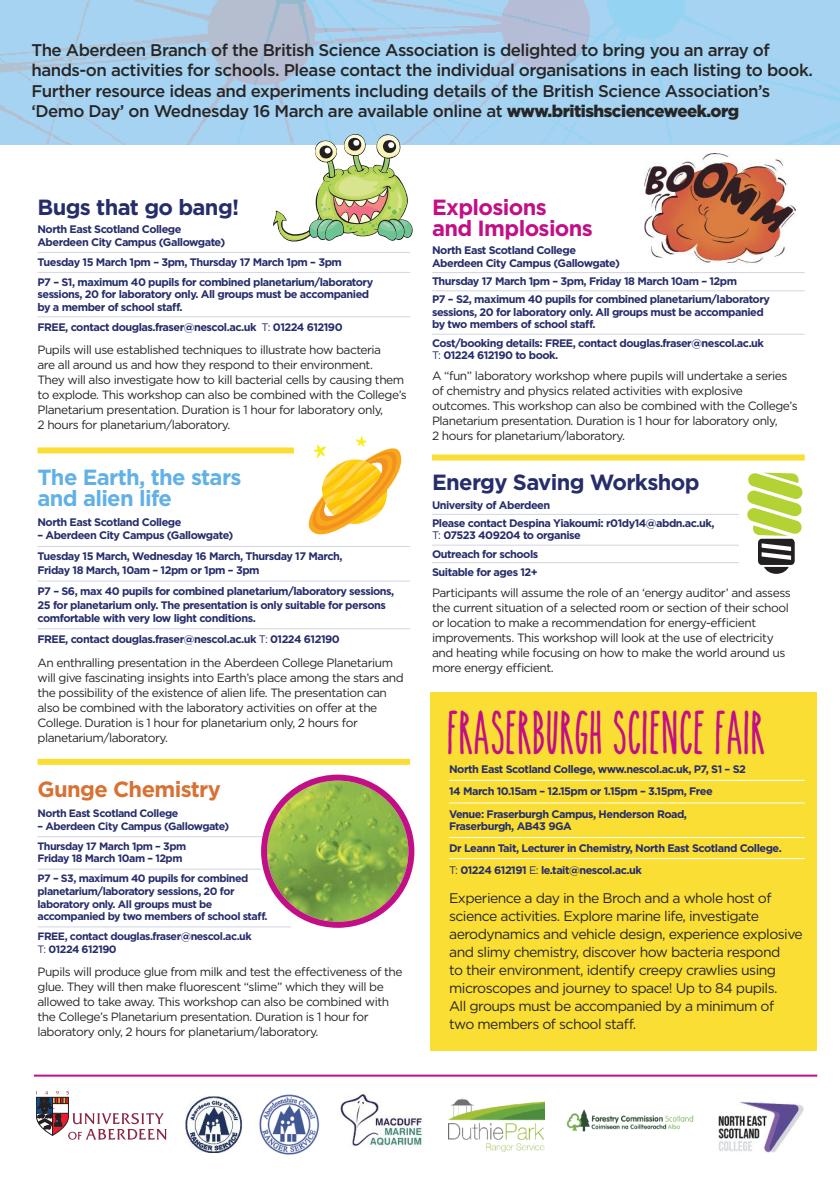
<style>
.page{position:relative;width:840px;height:1191px;background:#fff}
.page>*{position:absolute;margin:0;border:0;box-sizing:border-box;transform-origin:0 0}
.t1{font:42px "The Skinnybold";letter-spacing:-.03em;color:#c20f86}
.t2{font:700 22px "Gotham";letter-spacing:-.03em;color:#262d6b}
.t3{font:700 22px/21.4px "Gotham";letter-spacing:-.03em;color:#62b1e6}
.t4{font:700 22px/21px "Gotham";letter-spacing:-.03em;color:#c20f86}
.t5{font:700 22px "Gotham";letter-spacing:-.03em;color:#d87234}
.t6{font:500 16.8px/20.2px "Gotham";letter-spacing:-.03em;color:#272627}
.t7{font:14px/18px "Gotham";letter-spacing:-.04em;color:#272627}
.t8{font:12px/15px "Gotham";letter-spacing:-.04em;color:#272627}
.t9{font:700 11px/12.6px "Gotham";letter-spacing:-.045em;color:#262d6b}
.t10{font:700 10.6px/12.6px "Gotham";letter-spacing:-.045em;color:#262d6b}
.s1{font-weight:900}
.s2{font-weight:400}
</style>
<div class="page">
<div style="left:430px;top:692px;width:386px;height:358px;background:#fade34"></div>
<img style="left:0;top:0;width:839px;height:145px">
<hr style="left:37px;top:252px;width:373px;height:1px;background:#d4d5e1">
<hr style="left:37px;top:272px;width:373px;height:1px;background:#d4d5e1">
<hr style="left:37px;top:316px;width:373px;height:1px;background:#d4d5e1">
<div style="left:37px;top:447px;width:373px;height:6px;background:#fade34"></div>
<hr style="left:37px;top:546px;width:373px;height:1px;background:#d4d5e1">
<hr style="left:37px;top:580px;width:373px;height:1px;background:#d4d5e1">
<hr style="left:37px;top:628px;width:373px;height:1px;background:#d4d5e1">
<div style="left:37px;top:759px;width:373px;height:6px;background:#fade34"></div>
<hr style="left:37px;top:836px;width:227px;height:1px;background:#d4d5e1">
<hr style="left:37px;top:868px;width:224px;height:1px;background:#d4d5e1">
<hr style="left:37px;top:926px;width:254px;height:1px;background:#d4d5e1">
<hr style="left:432px;top:272px;width:372px;height:1px;background:#d4d5e1">
<hr style="left:432px;top:290px;width:372px;height:1px;background:#d4d5e1">
<hr style="left:432px;top:334px;width:372px;height:1px;background:#d4d5e1">
<div style="left:432px;top:454px;width:372px;height:6px;background:#fade34"></div>
<hr style="left:432px;top:514px;width:307px;height:1px;background:#d4d5e1">
<hr style="left:432px;top:544px;width:307px;height:1px;background:#d4d5e1">
<hr style="left:432px;top:562px;width:307px;height:1px;background:#d4d5e1">
<hr style="left:449px;top:780px;width:355px;height:1px;background:#fff">
<hr style="left:449px;top:802px;width:355px;height:1px;background:#fff">
<hr style="left:449px;top:837px;width:355px;height:1px;background:#fff">
<hr style="left:449px;top:858px;width:355px;height:1px;background:#fff">
<img style="left:185px;top:1096px;width:57px;height:56px">
<img style="left:448px;top:1098px;width:96px;height:53px">
<img style="left:566px;top:1109px;width:127px;height:23px">
<img style="left:718px;top:1101px;width:85px;height:51px">
<hr style="left:34px;top:1074px;width:782px;height:2px;background:#c20f86">
<svg style="left:36px;top:1091px;width:131px;height:48px"></svg>
<svg style="left:273px;top:134px;width:139px;height:107px"></svg>
<img style="left:259px;top:1094px;width:61px;height:61px">
<svg style="left:261px;top:774px;width:153px;height:153px"></svg>
<img style="left:644px;top:153px;width:151px;height:111px">
<div style="left:294px;top:429px;width:118px;height:109px;background:#fff"></div>
<svg style="left:308px;top:436px;width:93px;height:98px"></svg>
<img style="left:337px;top:1092px;width:86px;height:55px">
<svg style="left:747px;top:472px;width:55px;height:102px"></svg>
<p class="t6" style="left:31px;top:41px;width:782px">The Aberdeen Branch of the British Science Association is delighted to bring you an array of hands-on activities for schools. Please contact the individual organisations in each listing to book.<br>Further resource ideas and experiments including details of the British Science Association’s ‘Demo Day’ on Wednesday 16 March are available online at <span class="s1">www.britishscienceweek.org</span></p>
<h2 class="t2" style="left:37px;top:199px;width:203px">Bugs that go bang!</h2>
<p class="t9" style="left:37px;top:224px;width:189px">North East Scotland College<br>Aberdeen City Campus (Gallowgate)</p>
<p class="t9" style="left:37px;top:253px;width:337px;line-height:20px">Tuesday 15 March 1pm – 3pm, Thursday 17 March 1pm – 3pm<br>P7 – S1, maximum 40 pupils for combined planetarium/laboratory</p>
<p class="t9" style="left:37px;top:289px;width:333px">sessions, 20 for laboratory only. All groups must be accompanied by a member of school staff.</p>
<p class="t9" style="left:37px;top:321px;width:306px">FREE, contact douglas.fraser@nescol.ac.uk <span class="s2">T:</span> 01224 612190</p>
<p class="t8" style="left:37px;top:343px;width:370px">Pupils will use established techniques to illustrate how bacteria<br>are all around us and how they respond to their environment.<br>They will also investigate how to kill bacterial cells by causing them to explode. This workshop can also be combined with the College’s Planetarium presentation. Duration is 1 hour for laboratory only,<br>2 hours for planetarium/laboratory.</p>
<h2 class="t3" style="left:37px;top:468px;width:205px">The Earth, the stars and alien life</h2>
<p class="t9" style="left:37px;top:516px;width:145px">North East Scotland College</p>
<p class="t9" style="left:37px;top:526px;width:306px;line-height:21px">– Aberdeen City Campus (Gallowgate)<br>Tuesday 15 March, Wednesday 16 March, Thursday 17 March,</p>
<p class="t9" style="left:37px;top:560px;width:358px;line-height:21px">Friday 18 March, 10am – 12pm or 1pm – 3pm<br>P7 – S6, max 40 pupils for combined planetarium/laboratory sessions,</p>
<p class="t9" style="left:37px;top:599px;width:350px;line-height:13.6px">25 for planetarium only. The presentation is only suitable for persons comfortable with very low light conditions.</p>
<p class="t9" style="left:37px;top:634px;width:304px">FREE, contact douglas.fraser@nescol.ac.uk <span class="s2">T:</span> 01224 612190</p>
<p class="t8" style="left:37px;top:656px;width:367px">An enthralling presentation in the Aberdeen College Planetarium will give fascinating insights into Earth’s place among the stars and the possibility of the existence of alien life. The presentation can also be combined with the laboratory activities on offer at the College. Duration is 1 hour for planetarium only, 2 hours for planetarium/laboratory.</p>
<h2 class="t5" style="left:37px;top:781px;width:185px">Gunge Chemistry</h2>
<p class="t10" style="left:37px;top:808px;width:142px">North East Scotland College</p>
<p class="t10" style="left:37px;top:817px;width:193px;line-height:20px">– Aberdeen City Campus (Gallowgate)<br>Thursday 17 March 1pm – 3pm</p>
<p class="t10" style="left:37px;top:849px;width:212px;line-height:20px">Friday 18 March 10am – 12pm<br>P7 – S3, maximum 40 pupils for combined</p>
<p class="t10" style="left:37px;top:885px;width:231px">planetarium/laboratory sessions, 20 for laboratory only. All groups must be accompanied by two members of school staff.</p>
<p class="t10" style="left:37px;top:931px;width:216px">FREE, contact douglas.fraser@nescol.ac.uk<br><span class="s2">T:</span> 01224 612190</p>
<p class="t8" style="left:37px;top:965px;width:366px">Pupils will produce glue from milk and test the effectiveness of the glue. They will then make fluorescent “slime” which they will be allowed to take away. This workshop can also be combined with the College’s Planetarium presentation. Duration is 1 hour for laboratory only, 2 hours for planetarium/laboratory.</p>
<h2 class="t4" style="left:432px;top:198px;width:162px">Explosions<br>and Implosions</h2>
<p class="t9" style="left:432px;top:245px;width:189px">North East Scotland College<br>Aberdeen City Campus (Gallowgate)</p>
<p class="t9" style="left:432px;top:273px;width:339px;line-height:18.2px">Thursday 17 March 1pm – 3pm, Friday 18 March 10am – 12pm<br>P7 – S2, maximum 40 pupils for combined planetarium/laboratory</p>
<p class="t9" style="left:432px;top:306px;width:333px">sessions, 20 for laboratory only. All groups must be accompanied by two members of school staff.</p>
<p class="t9" style="left:432px;top:337px;width:333px">Cost/booking details: FREE, contact douglas.fraser@nescol.ac.uk<br><span class="s2">T:</span> 01224 612190 to book.</p>
<p class="t8" style="left:432px;top:369px;width:367px">A “fun” laboratory workshop where pupils will undertake a series of chemistry and physics related activities with explosive outcomes. This workshop can also be combined with the College’s Planetarium presentation. Duration is 1 hour for laboratory only,<br>2 hours for planetarium/laboratory.</p>
<h2 class="t2" style="left:432px;top:475px;width:269px">Energy Saving Workshop</h2>
<p class="t9" style="left:432px;top:496px;width:284px;line-height:18.2px">University of Aberdeen<br>Please contact Despina Yiakoumi: r01dy14@abdn.ac.uk,</p>
<p class="t9" style="left:432px;top:527px;width:150px;line-height:18.2px"><span class="s2">T:</span> 07523 409204 to organise<br>Outreach for schools<br>Suitable for ages 12+</p>
<p class="t8" style="left:432px;top:586px;width:360px">Participants will assume the role of an ‘energy auditor’ and assess the current situation of a selected room or section of their school or location to make a recommendation for energy-efficient improvements. This workshop will look at the use of electricity and heating while focusing on how to make the world around us more energy efficient.</p>
<h1 class="t1" style="left:449px;top:710px;width:321px">FRASERBURGH SCIENCE FAIR</h1>
<p class="t9" style="left:449px;top:759px;width:298px;line-height:21.8px">North East Scotland College, www.nescol.ac.uk, P7, S1 – S2<br>14 March 10.15am – 12.15pm or 1.15pm – 3.15pm, Free</p>
<p class="t9" style="left:449px;top:809px;width:239px;line-height:12px">Venue: Fraserburgh Campus, Henderson Road,<br>Fraserburgh, AB43 9GA</p>
<p class="t9" style="left:449px;top:838px;width:334px;line-height:21.8px">Dr Leann Tait, Lecturer in Chemistry, North East Scotland College.<br><span class="s2">T:</span> 01224 612191 <span class="s2">E:</span> le.tait@nescol.ac.uk</p>
<p class="t7" style="left:449px;top:890px;width:355px">Experience a day in the Broch and a whole host of science activities. Explore marine life, investigate aerodynamics and vehicle design, experience explosive and slimy chemistry, discover how bacteria respond<br>to their environment, identify creepy crawlies using microscopes and journey to space! Up to 84 pupils.<br>All groups must be accompanied by a minimum of two members of school staff.</p>
</div>
